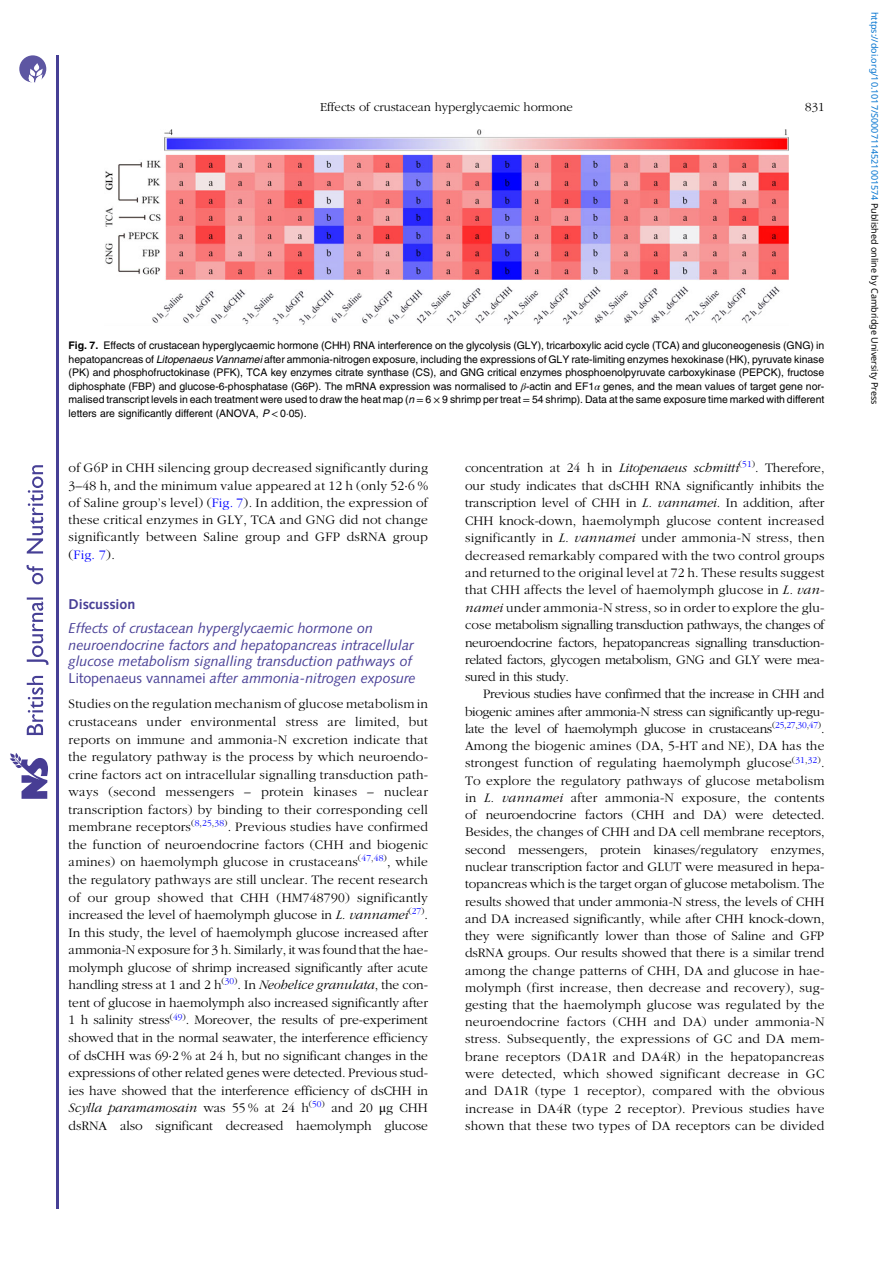
<style>
.page{position:relative;width:893px;height:1263px;background:#fff}
.page>*{position:absolute;margin:0;border:0;box-sizing:border-box;transform-origin:0 0}
.t1{font:14.25px/16.5px "Adv OT078 e 26 fc.I";color:#483f96}
.t2{font:14.25px "Adv OT38 e 50296.B";color:#483f96}
.t3{font:13.5px/17.2px "Adv OT777 cf 4 fb";letter-spacing:.005em;color:#000;text-align:justify}
.t4{font:12.75px "Adv OT777 cf 4 fb";color:#000}
.t5{font:10.5px/13.5px "Adv OT82 c 4 f 4 c 4";color:#000;text-align:justify}
.t6{font:9px "Noto Sans";color:#0172cf}
.s1{font-family:"Adv O Tf 3919 c 9 c.B"}
.s2{font-family:"Adv OT7 a 027 dc 5.I"}
.s3{font-family:"Adv O Tdd 3 b 7348.I"}
.s4{font-family:"Adv OT8608 a 8 d 1"}
.s5{font-style:inherit}
.s6{color:#00f}
.s7{font-family:"Adv OT09 dcfe 02"}
.s8{font-family:"Adv OT4 e 1564 e 8.I"}
.s9{color:#000}
</style>
<div class="page">
<hr style="left:56px;top:55px;width:2px;height:1153px;background:#463f95">
<svg style="left:10px;top:753px;width:38px;height:46px"></svg>
<svg style="left:26px;top:465px;width:23px;height:270px"></svg>
<svg style="left:19px;top:55px;width:27px;height:27px"></svg>
<img style="left:105px;top:129px;width:684px;height:196px">
<p class="t4" style="left:320px;top:102px;width:254px">Effects of crustacean hyperglycaemic hormone</p>
<p class="t4" style="left:805px;top:102px;width:21px">831</p>
<p class="t5" style="left:69px;top:340px;width:757px"><span class="s1">Fig. 7.</span> Effects of crustacean hyperglycaemic hormone (CHH) RNA interference on the glycolysis (GLY), tricarboxylic acid cycle (TCA) and gluconeogenesis (GNG) in hepatopancreas of <span class="s2">Litopenaeus Vannamei</span> after ammonia-nitrogen exposure, including the expressions of GLY rate-limiting enzymes hexokinase (HK), pyruvate kinase (PK) and phosphofructokinase (PFK), TCA key enzymes citrate synthase (CS), and GNG critical enzymes phosphoenolpyruvate carboxykinase (PEPCK), fructose diphosphate (FBP) and glucose-6-phosphatase (G6P). The mRNA expression was normalised to <span class="s3">β</span>-actin and EF1<span class="s3">α</span> genes, and the mean values of target gene nor&shy;malised transcript levels in each treatment were used to draw the heat map (<span class="s2">n</span> <span class="s4">=</span> 6 <span class="s4">×</span> 9 shrimp per treat <span class="s4">=</span> 54 shrimp). Data at the same exposure time marked with different letters are significantly different (ANOVA, <span class="s2">P</span> <span class="s4">&lt;</span> 0<span class="s4">·</span>05).</p>
<p class="t3" style="left:69px;top:460px;width:361px">of G6P in CHH silencing group decreased significantly during 3<span class="s5">–</span>48 h, and the minimum value appeared at 12 h (only 52<span class="s4">·</span>6 % of Saline group<span class="s5">’</span>s level) (<span class="s6">Fig. 7</span>). In addition, the expression of these critical enzymes in GLY, TCA and GNG did not change significantly between Saline group and GFP dsRNA group (<span class="s6">Fig. 7</span>).</p>
<p class="t2" style="left:69px;top:598px;width:68px">Discussion</p>
<p class="t1" style="left:69px;top:621px;width:349px">Effects of crustacean hyperglycaemic hormone on neuroendocrine factors and hepatopancreas intracellular glucose metabolism signalling transduction pathways of <span class="s7">Litopenaeus vannamei</span> after ammonia-nitrogen exposure</p>
<p class="t3" style="left:69px;top:696px;width:361px">Studies on the regulation mechanism of glucose metabolism in crustaceans under environmental stress are limited, but reports on immune and ammonia-N excretion indicate that the regulatory pathway is the process by which neuroendo&shy;crine factors act on intracellular signalling transduction path&shy;ways (second messengers <span class="s5">–</span> protein kinases <span class="s5">–</span> nuclear transcription factors) by binding to their corresponding cell membrane receptors<sup>(</sup><sup>8</sup><sup>,</sup><sup>25</sup><sup>,</sup><sup>38</sup><sup>)</sup>. Previous studies have confirmed the function of neuroendocrine factors (CHH and biogenic amines) on haemolymph glucose in crustaceans<sup>(</sup><sup>47</sup><sup>,</sup><sup>48</sup><sup>)</sup>, while the regulatory pathways are still unclear. The recent research of our group showed that CHH (HM748790) significantly increased the level of haemolymph glucose in <span class="s8">L. vannamei</span><sup>(</sup><sup>27</sup><sup>)</sup>.<br>In this study, the level of haemolymph glucose increased after ammonia-N exposure for 3 h. Similarly, it was found that the hae&shy;molymph glucose of shrimp increased significantly after acute handling stress at 1 and 2 h<sup>(</sup><sup>30</sup><sup>)</sup>. In <span class="s8">Neohelice granulata</span>, the con&shy;tent of glucose in haemolymph also increased significantly after 1 h salinity stress<sup>(</sup><sup>49</sup><sup>)</sup>. Moreover, the results of pre-experiment showed that in the normal seawater, the interference efficiency of dsCHH was 69<span class="s4">·</span>2 % at 24 h, but no significant changes in the expressions of other related genes were detected. Previous stud&shy;ies have showed that the interference efficiency of dsCHH in <span class="s8">Scylla paramamosain</span> was 55 % at 24 h<sup>(</sup><sup>50</sup><sup>)</sup> and 20 <span class="s4">μ</span>g CHH dsRNA also significant decreased haemolymph glucose</p>
<p class="t3" style="left:465px;top:460px;width:361px">concentration at 24 h in <span class="s8">Litopenaeus schmitti</span><sup>(</sup><sup>51</sup><sup>)</sup>. Therefore, our study indicates that dsCHH RNA significantly inhibits the transcription level of CHH in <span class="s8">L. vannamei</span>. In addition, after CHH knock-down, haemolymph glucose content increased significantly in <span class="s8">L. vannamei</span> under ammonia-N stress, then decreased remarkably compared with the two control groups and returned to the original level at 72 h. These results suggest that CHH affects the level of haemolymph glucose in <span class="s8">L. van&shy;namei</span> under ammonia-N stress, so in order to explore the glu&shy;cose metabolism signalling transduction pathways, the changes of neuroendocrine factors, hepatopancreas signalling transduction&shy;related factors, glycogen metabolism, GNG and GLY were mea&shy;sured in this study.</p>
<p class="t3" style="left:465px;top:686px;width:361px;text-indent:18px">Previous studies have confirmed that the increase in CHH and biogenic amines after ammonia-N stress can significantly up-regu&shy;late the level of haemolymph glucose in crustaceans<sup>(</sup><sup>25</sup><sup>,</sup><sup>27</sup><sup>,</sup><sup>30</sup><sup>,</sup><sup>47</sup><sup>)</sup>.<br>Among the biogenic amines (DA, 5-HT and NE), DA has the strongest function of regulating haemolymph glucose<sup>(</sup><sup>31</sup><sup>,</sup><sup>32</sup><sup>)</sup>.<br>To explore the regulatory pathways of glucose metabolism in <span class="s8">L. vannamei</span> after ammonia-N exposure, the contents of neuroendocrine factors (CHH and DA) were detected.<br>Besides, the changes of CHH and DA cell membrane receptors, second messengers, protein kinases/regulatory enzymes, nuclear transcription factor and GLUT were measured in hepa&shy;topancreas which is the target organ of glucose metabolism. The results showed that under ammonia-N stress, the levels of CHH and DA increased significantly, while after CHH knock-down, they were significantly lower than those of Saline and GFP dsRNA groups. Our results showed that there is a similar trend among the change patterns of CHH, DA and glucose in hae&shy;molymph (first increase, then decrease and recovery), sug&shy;gesting that the haemolymph glucose was regulated by the neuroendocrine factors (CHH and DA) under ammonia-N stress. Subsequently, the expressions of GC and DA mem&shy;brane receptors (DA1R and DA4R) in the hepatopancreas were detected, which showed significant decrease in GC and DA1R (type 1 receptor), compared with the obvious increase in DA4R (type 2 receptor). Previous studies have shown that these two types of DA receptors can be divided</p>
<p class="t6" style="left:881px;top:12px;width:394px;rotate:90deg">https://doi.org/10.1017/S0007114521001574 <span class="s9">Published online by Cambridge University Press</span></p>
</div>
